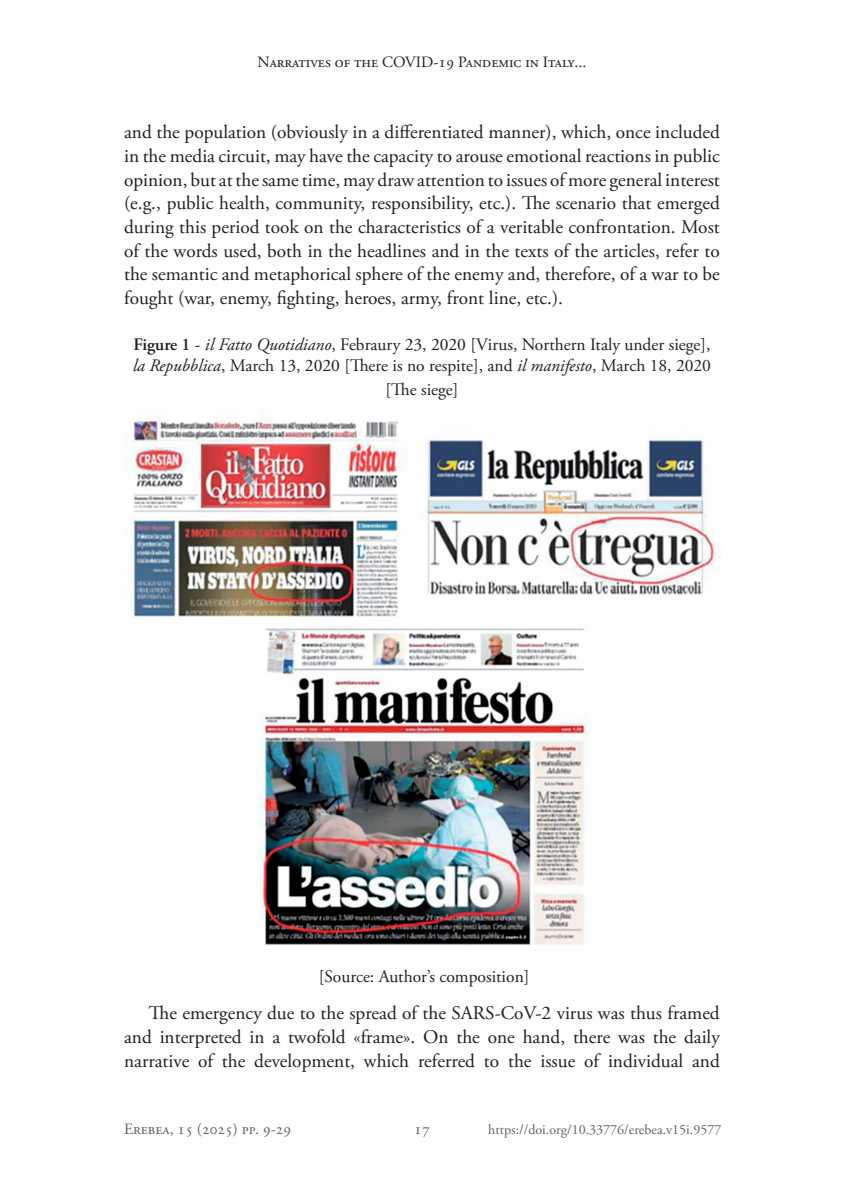
<style>
.page{position:relative;width:844px;height:1191px;background:#fff}
.page>*{position:absolute;margin:0;border:0;box-sizing:border-box;transform-origin:0 0}
.t1{font:19.25px/23.8px "Adobe Garamond Pro";letter-spacing:-.005em;color:#231f20;text-align:justify}
.t2{font:17.5px/21.7px "Adobe Garamond Pro";color:#231f20}
.t3{font:15.75px "Adobe Garamond Pro";color:#231f20}
.t4{font:15.75px "Adobe Garamond Pro";color:#636366}
.t5{font:14px "Adobe Garamond Pro";color:#636366}
.s1{font-weight:600}
.s2{font-style:italic}
</style>
<div class="page">
<img style="left:131px;top:417px;width:590px;height:528px">
<p class="t3" style="left:257px;top:53px;width:330px">Narratives of the COVID-19 Pandemic in Italy...</p>
<p class="t1" style="left:124px;top:121px;width:597px">and the population (obviously in a differentiated manner), which, once included in the media circuit, may have the capacity to arouse emotional reactions in public opinion, but at the same time, may draw attention to issues of more general interest (e.g., public health, community, responsibility, etc.). The scenario that emerged during this period took on the characteristics of a veritable confrontation. Most of the words used, both in the headlines and in the texts of the articles, refer to the semantic and metaphorical sphere of the enemy and, therefore, of a war to be fought (war, enemy, fighting, heroes, army, front line, etc.).</p>
<p class="t2" style="left:133px;top:334px;width:579px"><span class="s1">Figure 1</span> - <span class="s2">il Fatto Quotidiano</span>, Febraury 23, 2020 [Virus, Northern Italy under siege], <span class="s2">la Repubblica</span>, March 13, 2020 [There is no respite], and <span class="s2">il manifesto</span>, March 18, 2020</p>
<p class="t2" style="left:385px;top:379px;width:74px">[The siege]</p>
<p class="t2" style="left:319px;top:966px;width:212px">[Source: Author’s composition]</p>
<p class="t1" style="left:124px;top:1002px;width:597px;text-indent:25px">The emergency due to the spread of the SARS-CoV-2 virus was thus framed and interpreted in a twofold «frame». On the one hand, there was the daily narrative of the development, which referred to the issue of individual and</p>
<p class="t4" style="left:124px;top:1119px;width:169px">Erebea, 15 (2025) pp. 9-29</p>
<p class="t4" style="left:414px;top:1119px;width:17px">17</p>
<p class="t5" style="left:488px;top:1120px;width:234px">https://doi.org/10.33776/erebea.v15i.9577</p>
</div>
